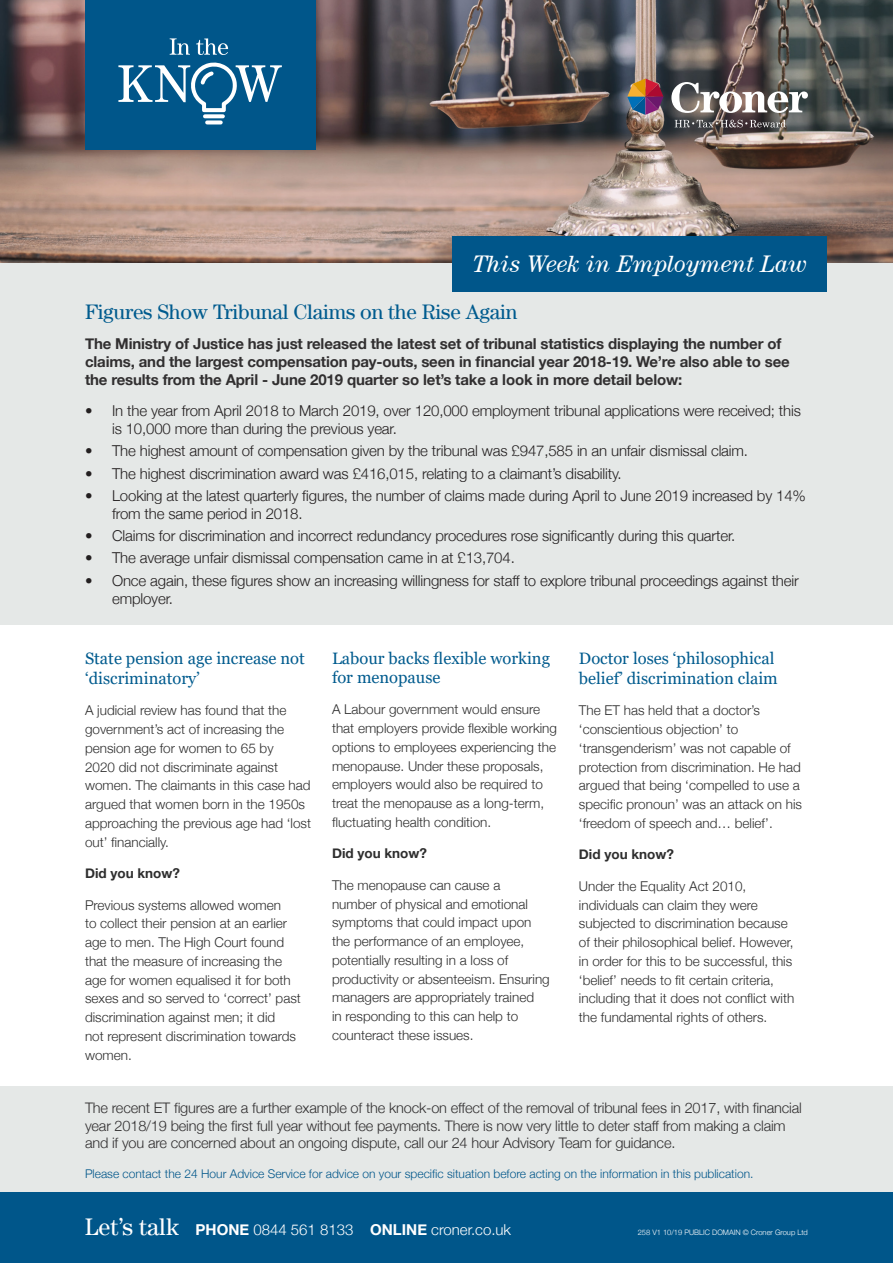
<style>
.page{position:relative;width:893px;height:1263px;background:#fff}
.page>*{position:absolute;margin:0;border:0;box-sizing:border-box;transform-origin:0 0}
.t1{font:italic 24px "Century Std";color:#fff}
.t2{font:24px "Century Std";color:#fff}
.t3{font:21px "Century Std";letter-spacing:-.01em;color:#005b8e}
.t4{font:16.5px/19.8px "Georgia";color:#005b8e}
.t5{font:300 15px/18px "Helvetica Neue";letter-spacing:-.01em;color:#231f20}
.t6{font:700 15px/18px "Helvetica Neue";letter-spacing:-.01em;color:#312f30}
.t7{font:300 15px "Helvetica Neue";color:#fff}
.t8{font:300 14.55px/17.4px "Helvetica Neue";letter-spacing:-.01em;color:#312f30}
.t9{font:300 13.5px/18.8px "Helvetica Neue";color:#2e2e2e}
.t10{font:700 13.5px "Helvetica Neue";color:#2e2e2e}
.t11{font:300 12px "Helvetica Neue";color:#00568a}
.t12{font:300 7.5px "Helvetica Neue";color:#fff}
.s1{font-weight:700}
</style>
<div class="page">
<img style="left:0;top:0;width:893px;height:264px">
<div style="left:0;top:264px;width:893px;height:361px;background:#e5e8e7"></div>
<div style="left:0;top:1086px;width:893px;height:107px;background:#e5e8e7"></div>
<div style="left:0;top:1193px;width:893px;height:70px;background:#00568a"></div>
<div style="left:453px;top:236px;width:374px;height:56px;background:#00568a"></div>
<div style="left:85px;top:0;width:230px;height:149px;background:#00568a"></div>
<svg style="left:170px;top:38px;width:20px;height:17px"></svg>
<svg style="left:196px;top:38px;width:32px;height:17px"></svg>
<svg style="left:118px;top:62px;width:164px;height:62px"></svg>
<svg style="left:627px;top:79px;width:36px;height:36px"></svg>
<svg style="left:675px;top:120px;width:111px;height:7px"></svg>
<svg style="left:671px;top:82px;width:137px;height:31px"></svg>
<p class="t1" style="left:473px;top:250px;width:336px">This Week in Employment Law</p>
<p class="t3" style="left:85px;top:299px;width:434px">Figures Show Tribunal Claims on the Rise Again</p>
<p class="t6" style="left:85px;top:335px;width:706px">The Ministry of Justice has just released the latest set of tribunal statistics displaying the number of claims, and the largest compensation pay-outs, seen in financial year 2018-19. We’re also able to see the results from the April - June 2019 quarter so let’s take a look in more detail below:</p>
<p class="t5" style="left:112px;top:401px;width:690px;text-indent:-27px">• In the year from April 2018 to March 2019, over 120,000 employment tribunal applications were received; this is 10,000 more than during the previous year.</p>
<p class="t5" style="left:85px;top:441px;width:664px">• The highest amount of compensation given by the tribunal was £947,585 in an unfair dismissal claim.</p>
<p class="t5" style="left:85px;top:463px;width:538px">• The highest discrimination award was £416,015, relating to a claimant’s disability.</p>
<p class="t5" style="left:112px;top:485px;width:695px;text-indent:-27px">• Looking at the latest quarterly figures, the number of claims made during April to June 2019 increased by 14% from the same period in 2018.</p>
<p class="t5" style="left:85px;top:526px;width:652px">• Claims for discrimination and incorrect redundancy procedures rose significantly during this quarter.</p>
<p class="t5" style="left:85px;top:548px;width:431px">• The average unfair dismissal compensation came in at £13,704.</p>
<p class="t5" style="left:112px;top:570px;width:688px;text-indent:-27px">• Once again, these figures show an increasing willingness for staff to explore tribunal proceedings against their employer.</p>
<p class="t4" style="left:85px;top:649px;width:221px">State pension age increase not ‘discriminatory’</p>
<p class="t9" style="left:85px;top:700px;width:228px">A judicial review has found that the government’s act of increasing the pension age for women to 65 by<br>2020 did not discriminate against women. The claimants in this case had argued that women born in the 1950s approaching the previous age had ‘lost out’ financially.</p>
<p class="t10" style="left:85px;top:863px;width:96px">Did you know?</p>
<p class="t9" style="left:85px;top:894px;width:217px">Previous systems allowed women<br>to collect their pension at an earlier age to men. The High Court found that the measure of increasing the age for women equalised it for both sexes and so served to ‘correct’ past discrimination against men; it did<br>not represent discrimination towards women.</p>
<p class="t4" style="left:332px;top:649px;width:220px;line-height:18.8px">Labour backs flexible working for menopause</p>
<p class="t9" style="left:332px;top:699px;width:227px">A Labour government would ensure that employers provide flexible working options to employees experiencing the menopause. Under these proposals, employers would also be required to treat the menopause as a long-term, fluctuating health condition.</p>
<p class="t10" style="left:332px;top:843px;width:96px">Did you know?</p>
<p class="t9" style="left:332px;top:875px;width:219px">The menopause can cause a<br>number of physical and emotional symptoms that could impact upon the performance of an employee, potentially resulting in a loss of productivity or absenteeism. Ensuring managers are appropriately trained<br>in responding to this can help to counteract these issues.</p>
<p class="t4" style="left:579px;top:649px;width:200px">Doctor loses ‘philosophical belief’ discrimination claim</p>
<p class="t9" style="left:579px;top:700px;width:225px">The ET has held that a doctor’s ‘conscientious objection’ to ‘transgenderism’ was not capable of protection from discrimination. He had argued that being ‘compelled to use a specific pronoun’ was an attack on his ‘freedom of speech and… belief’.</p>
<p class="t10" style="left:579px;top:844px;width:96px">Did you know?</p>
<p class="t9" style="left:579px;top:876px;width:217px">Under the Equality Act 2010, individuals can claim they were subjected to discrimination because of their philosophical belief. However, in order for this to be successful, this ‘belief’ needs to fit certain criteria, including that it does not conflict with the fundamental rights of others.</p>
<p class="t8" style="left:85px;top:1098px;width:718px">The recent ET figures are a further example of the knock-on effect of the removal of tribunal fees in 2017, with financial year 2018/19 being the first full year without fee payments. There is now very little to deter staff from making a claim and if you are concerned about an ongoing dispute, call our 24 hour Advisory Team for guidance.</p>
<p class="t11" style="left:85px;top:1164px;width:670px">Please contact the 24 Hour Advice Service for advice on your specific situation before acting on the information in this publication.</p>
<p class="t2" style="left:85px;top:1213px;width:96px">Let’s talk</p>
<p class="t7" style="left:196px;top:1217px;width:317px"><span class="s1">PHONE</span> 0844 561 8133 <span class="s1">ONLINE</span> croner.co.uk</p>
<p class="t12" style="left:638px;top:1226px;width:172px">258 V1 10/19 PUBLIC DOMAIN © Croner Group Ltd</p>
</div>
